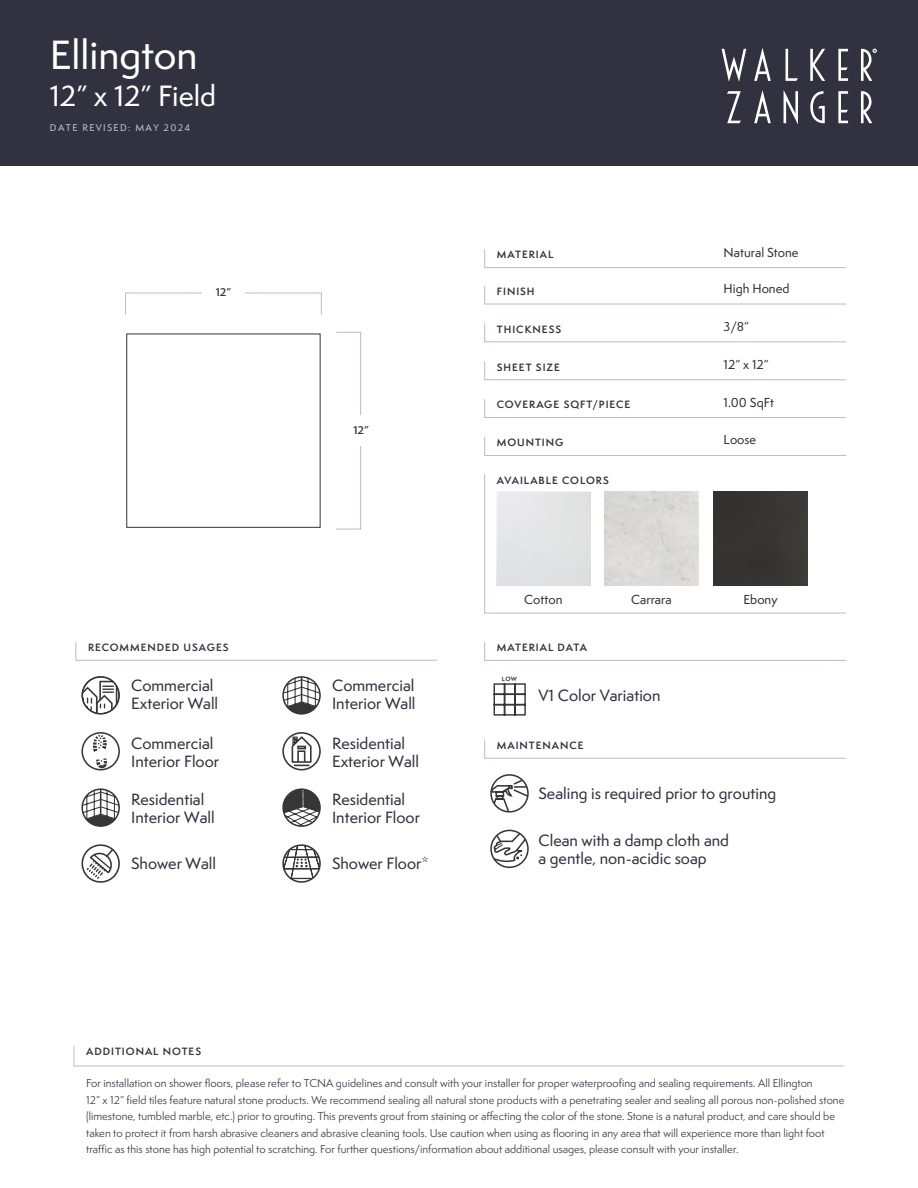
<style>
.page{position:relative;width:918px;height:1188px;background:#fff}
.page>*{position:absolute;margin:0;border:0;box-sizing:border-box;transform-origin:0 0}
.t1{font:500 37.5px "Semplicita Pro";color:#fff}
.t2{font:500 27px "Semplicita Pro";color:#fff}
.t3{font:500 15px/18px "Semplicita Pro";color:#313140}
.t4{font:500 12px "Semplicita Pro";color:#313140}
.t5{font:10.5px/16.5px "Semplicita Pro";color:#373535}
.t6{font:600 10.5px "Semplicita Pro";color:#373535}
.t7{font:600 9.75px "Semplicita Pro";letter-spacing:.1em;color:#313140}
.t8{font:500 9px "Semplicita Pro";letter-spacing:.15em;color:#bfbfe0}
.t9{font:700 5.7px "Semplicita Pro";color:#373535}
.s1{font-weight:400}
.s2{color:#313140}
</style>
<div class="page">
<div style="left:0;top:0;width:918px;height:166px;background:#313140"></div>
<svg style="left:810px;top:49px;width:15px;height:32px"></svg>
<svg style="left:722px;top:49px;width:24px;height:32px"></svg>
<svg style="left:754px;top:48px;width:17px;height:33px"></svg>
<svg style="left:786px;top:49px;width:12px;height:32px"></svg>
<svg style="left:838px;top:49px;width:10px;height:32px"></svg>
<svg style="left:861px;top:91px;width:11px;height:32px"></svg>
<svg style="left:754px;top:91px;width:17px;height:32px"></svg>
<svg style="left:784px;top:91px;width:14px;height:33px"></svg>
<svg style="left:810px;top:91px;width:15px;height:32px"></svg>
<svg style="left:727px;top:91px;width:14px;height:32px"></svg>
<svg style="left:838px;top:91px;width:10px;height:32px"></svg>
<svg style="left:861px;top:49px;width:15px;height:32px"></svg>
<svg style="left:484px;top:474px;width:363px;height:140px"></svg>
<div style="left:496px;top:492px;width:94px;height:93px;background:#e2e3e5"></div>
<div style="left:604px;top:492px;width:94px;height:93px;background:#dad9d7"></div>
<div style="left:713px;top:492px;width:94px;height:93px;background:#363432"></div>
<svg style="left:484px;top:323px;width:363px;height:20px"></svg>
<svg style="left:484px;top:399px;width:363px;height:19px"></svg>
<svg style="left:484px;top:285px;width:363px;height:20px"></svg>
<svg style="left:484px;top:361px;width:363px;height:19px"></svg>
<svg style="left:484px;top:437px;width:363px;height:19px"></svg>
<svg style="left:484px;top:249px;width:363px;height:19px"></svg>
<svg style="left:73px;top:1046px;width:772px;height:21px"></svg>
<div style="left:125px;top:293px;width:197px;height:22px;border:1px solid #b7b9da"></div>
<div style="left:202px;top:284px;width:43px;height:17px;background:#fff"></div>
<div style="left:336px;top:332px;width:25px;height:197px;border:1px solid #b7b9da"></div>
<div style="left:332px;top:416px;width:58px;height:30px;background:#fff"></div>
<div style="left:126px;top:334px;width:195px;height:194px;border:1px solid #373535"></div>
<svg style="left:75px;top:642px;width:363px;height:19px"></svg>
<svg style="left:84px;top:680px;width:34px;height:32px"></svg>
<div style="left:81px;top:676px;width:39px;height:39px;border:2px solid #373535;border-radius:50%"></div>
<svg style="left:285px;top:677px;width:35px;height:35px"></svg>
<div style="left:282px;top:676px;width:39px;height:39px;border:2px solid #373535;border-radius:50%"></div>
<div style="left:81px;top:732px;width:39px;height:38px;border:2px solid #373535;border-radius:50%"></div>
<svg style="left:93px;top:735px;width:14px;height:17px"></svg>
<svg style="left:96px;top:758px;width:11px;height:11px"></svg>
<svg style="left:282px;top:844px;width:39px;height:39px"></svg>
<svg style="left:81px;top:844px;width:39px;height:39px"></svg>
<svg style="left:285px;top:791px;width:36px;height:36px"></svg>
<div style="left:282px;top:788px;width:39px;height:39px;border:2px solid #373535;border-radius:50%"></div>
<svg style="left:84px;top:791px;width:35px;height:35px"></svg>
<div style="left:81px;top:788px;width:39px;height:39px;border:2px solid #373535;border-radius:50%"></div>
<svg style="left:282px;top:732px;width:39px;height:38px"></svg>
<svg style="left:484px;top:642px;width:363px;height:19px"></svg>
<svg style="left:494px;top:683px;width:32px;height:33px"></svg>
<svg style="left:484px;top:740px;width:363px;height:19px"></svg>
<div style="left:490px;top:830px;width:39px;height:38px;border:2px solid #373535;border-radius:50%"></div>
<svg style="left:491px;top:830px;width:37px;height:34px"></svg>
<svg style="left:492px;top:776px;width:35px;height:34px"></svg>
<div style="left:490px;top:774px;width:39px;height:39px;border:2px solid #373535;border-radius:50%"></div>
<h1 class="t1" style="left:50px;top:28px;width:149px">Ellington</h1>
<h2 class="t2" style="left:50px;top:77px;width:168px">12” x 12” Field</h2>
<p class="t8" style="left:50px;top:122px;width:142px">DATE REVISED: MAY 2024</p>
<p class="t6" style="left:216px;top:285px;width:17px">12”</p>
<p class="t6" style="left:353px;top:422px;width:17px">12”</p>
<p class="t7" style="left:88px;top:640px;width:142px">RECOMMENDED USAGES</p>
<h3 class="t3" style="left:131px;top:677px;width:89px">Commercial<br>Exterior Wall</h3>
<h3 class="t3" style="left:332px;top:677px;width:85px">Commercial<br>Interior Wall</h3>
<h3 class="t3" style="left:131px;top:734px;width:90px">Commercial<br>Interior Floor</h3>
<h3 class="t3" style="left:332px;top:790px;width:90px">Residential<br>Interior Floor</h3>
<h3 class="t3" style="left:131px;top:854px;width:86px">Shower Wall</h3>
<h3 class="t3" style="left:332px;top:854px;width:98px">Shower Floor<span class="s1">*</span></h3>
<h3 class="t3" style="left:332px;top:734px;width:89px">Residential<br>Exterior Wall</h3>
<h3 class="t3" style="left:131px;top:790px;width:85px">Residential<br>Interior Wall</h3>
<p class="t7" style="left:497px;top:248px;width:58px">MATERIAL</p>
<p class="t4" style="left:724px;top:244px;width:76px">Natural Stone</p>
<p class="t7" style="left:497px;top:284px;width:39px">FINISH</p>
<p class="t4" style="left:724px;top:280px;width:67px">High Honed</p>
<p class="t7" style="left:497px;top:322px;width:66px">THICKNESS</p>
<p class="t4" style="left:724px;top:318px;width:27px">3/8”</p>
<p class="t7" style="left:497px;top:360px;width:65px">SHEET SIZE</p>
<p class="t4" style="left:724px;top:356px;width:47px">12” x 12”</p>
<p class="t7" style="left:497px;top:398px;width:135px">COVERAGE SQFT/PIECE</p>
<p class="t4" style="left:724px;top:394px;width:52px">1.00 SqFt</p>
<p class="t7" style="left:497px;top:436px;width:68px">MOUNTING</p>
<p class="t7" style="left:497px;top:473px;width:113px">AVAILABLE COLORS</p>
<p class="t4" style="left:724px;top:431px;width:34px">Loose</p>
<p class="t4" style="left:524px;top:591px;width:40px">Cotton</p>
<p class="t4" style="left:631px;top:591px;width:42px">Carrara</p>
<p class="t4" style="left:743px;top:591px;width:36px">Ebony</p>
<p class="t7" style="left:497px;top:640px;width:92px">MATERIAL DATA</p>
<h3 class="t3" style="left:538px;top:686px;width:123px">V1 Color Variation</h3>
<p class="t9" style="left:502px;top:675px;width:17px">LOW</p>
<p class="t7" style="left:497px;top:738px;width:88px">MAINTENANCE</p>
<h3 class="t3" style="left:538px;top:784px;width:239px">Sealing is required prior to grouting</h3>
<h3 class="t3" style="left:538px;top:831px;width:192px">Clean with a damp cloth and a gentle, non-acidic soap</h3>
<p class="t7" style="left:86px;top:1045px;width:117px">ADDITIONAL NOTES</p>
<p class="t5" style="left:86px;top:1075px;width:760px"><span class="s2">For installation on shower floors, please refer to TCNA guidelines and consult with your installer for proper waterproofing and sealing requirements.</span> All Ellington<br>12” x 12” field tiles feature natural stone products. We recommend sealing all natural stone products with a penetrating sealer and sealing all porous non-polished stone (limestone, tumbled marble, etc.) prior to grouting. This prevents grout from staining or affecting the color of the stone. Stone is a natural product, and care should be taken to protect it from harsh abrasive cleaners and abrasive cleaning tools. Use caution when using as flooring in any area that will experience more than light foot traffic as this stone has high potential to scratching. For further questions/information about additional usages, please consult with your installer.</p>
</div>
